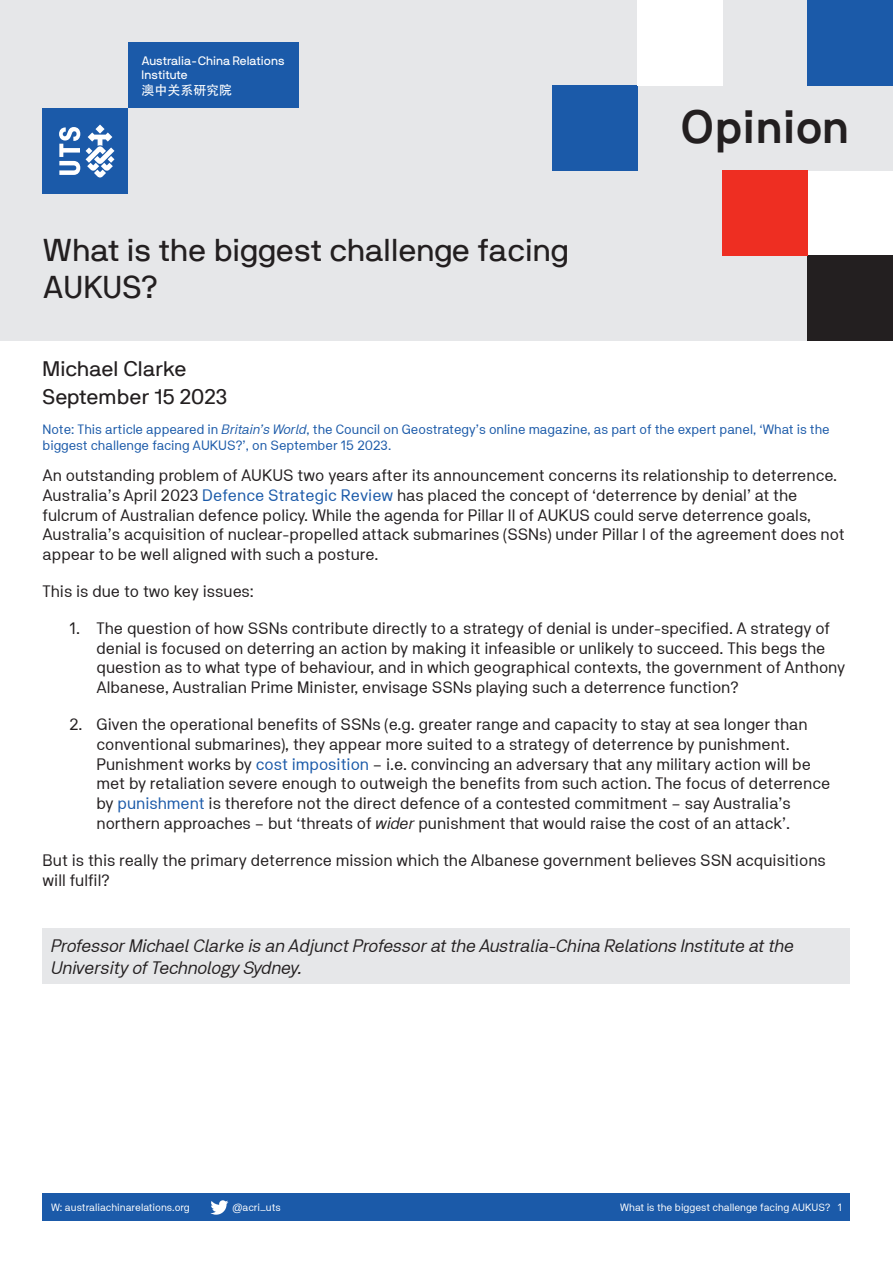
<style>
.page{position:relative;width:893px;height:1263px;background:#fff}
.page>*{position:absolute;margin:0;border:0;box-sizing:border-box;transform-origin:0 0}
.Report_title{font:700 46.5px "NB International Pro";letter-spacing:-.005em;color:#231f20}
.Report_title-2{font:31.5px/37.8px "NB International Pro";color:#231f20}
.Author_details_and_d{font:21px "NB International Pro";color:#231f20}
.Author_bios{font:italic 18px/21.6px "NB Akademie Std";color:#231f20}
.Body_Copy{font:16.5px/19.8px "NB Akademie Std";color:#231f20}
.Article_information{font:13.5px/16.2px "NB Akademie Std";color:#1b5aa9}
.t1{font:12.9px "Adobe Heiti Std Regular G Bpc EUC H";color:#fff}
.t2{font:12.15px/14.7px "NB International Pro";color:#fff}
.t3{font:10.5px "NB Akademie Std";color:#fff}
.s1{font-style:italic}
.s2{color:#1b5aa9}
</style>
<div class="page">
<div style="left:43px;top:1193px;width:807px;height:27px;background:#1b5aa9"></div>
<svg style="left:210px;top:1200px;width:18px;height:15px"></svg>
<div style="left:0;top:0;width:808px;height:340px;background:#e6e7e9"></div>
<div style="left:808px;top:85px;width:85px;height:85px;background:#e6e7e9"></div>
<div style="left:553px;top:85px;width:85px;height:85px;background:#1b5aa9"></div>
<div style="left:808px;top:255px;width:85px;height:85px;background:#231f20"></div>
<div style="left:808px;top:0;width:85px;height:85px;background:#1b5aa9"></div>
<div style="left:638px;top:0;width:85px;height:85px;background:#fff"></div>
<div style="left:723px;top:170px;width:85px;height:85px;background:#ee2e22"></div>
<div style="left:43px;top:108px;width:85px;height:85px;background:#1b5aa9"></div>
<div style="left:128px;top:43px;width:171px;height:65px;background:#1b5aa9"></div>
<svg style="left:86px;top:125px;width:28px;height:53px"></svg>
<svg style="left:59px;top:127px;width:21px;height:48px"></svg>
<div style="left:43px;top:928px;width:807px;height:55px;background:#e6e7e9"></div>
<p class="t2" style="left:142px;top:53px;width:145px">Australia-China Relations<br>Institute</p>
<p class="t1" style="left:142px;top:83px;width:92px">澳中关系研究院</p>
<p class="Report_title-2" style="left:43px;top:230px;width:528px">What is the biggest challenge facing<br>AUKUS?</p>
<p class="Author_details_and_d" style="left:43px;top:356px;width:146px">Michael Clarke</p>
<p class="Author_details_and_d" style="left:43px;top:384px;width:187px">September 15 2023</p>
<p class="Report_title" style="left:681px;top:100px;width:171px">Opinion</p>
<p class="Article_information" style="left:43px;top:421px;width:789px">Note: This article appeared in <span class="s1">Britain’s World</span>, the Council on Geostrategy’s online magazine, as part of the expert panel, ‘What is the biggest challenge facing AUKUS?’, on September 15 2023.</p>
<p class="Body_Copy" style="left:43px;top:465px;width:804px">An outstanding problem of AUKUS two years after its announcement concerns its relationship to deterrence.<br>Australia’s April 2023 <span class="s2">Defence Strategic Review</span> has placed the concept of ‘deterrence by denial’ at the fulcrum of Australian defence policy. While the agenda for Pillar II of AUKUS could serve deterrence goals, Australia’s acquisition of nuclear-propelled attack submarines (SSNs) under Pillar I of the agreement does not appear to be well aligned with such a posture.</p>
<p class="Body_Copy" style="left:43px;top:581px;width:213px">This is due to two key issues:</p>
<p class="Body_Copy" style="left:97px;top:618px;width:750px;text-indent:-27px">1. The question of how SSNs contribute directly to a strategy of denial is under-specified. A strategy of denial is focused on deterring an action by making it infeasible or unlikely to succeed. This begs the question as to what type of behaviour, and in which geographical contexts, the government of Anthony Albanese, Australian Prime Minister, envisage SSNs playing such a deterrence function?</p>
<p class="Body_Copy" style="left:97px;top:714px;width:735px;text-indent:-27px">2. Given the operational benefits of SSNs (e.g. greater range and capacity to stay at sea longer than conventional submarines), they appear more suited to a strategy of deterrence by punishment.<br>Punishment works by <span class="s2">cost imposition</span> – i.e. convincing an adversary that any military action will be met by retaliation severe enough to outweigh the benefits from such action. The focus of deterrence by <span class="s2">punishment</span> is therefore not the direct defence of a contested commitment – say Australia’s northern approaches – but ‘threats of <span class="s1">wider</span> punishment that would raise the cost of an attack’.</p>
<p class="Body_Copy" style="left:43px;top:850px;width:785px">But is this really the primary deterrence mission which the Albanese government believes SSN acquisitions will fulfil?</p>
<p class="Author_bios" style="left:51px;top:935px;width:744px">Professor Michael Clarke is an Adjunct Professor at the Australia-China Relations Institute at the<br>University of Technology Sydney.</p>
<p class="t3" style="left:51px;top:1201px;width:140px">W: australiachinarelations.org</p>
<p class="t3" style="left:233px;top:1201px;width:50px">@acri_uts</p>
<p class="t3" style="left:620px;top:1201px;width:223px">What is the biggest challenge facing AUKUS? 1</p>
</div>
